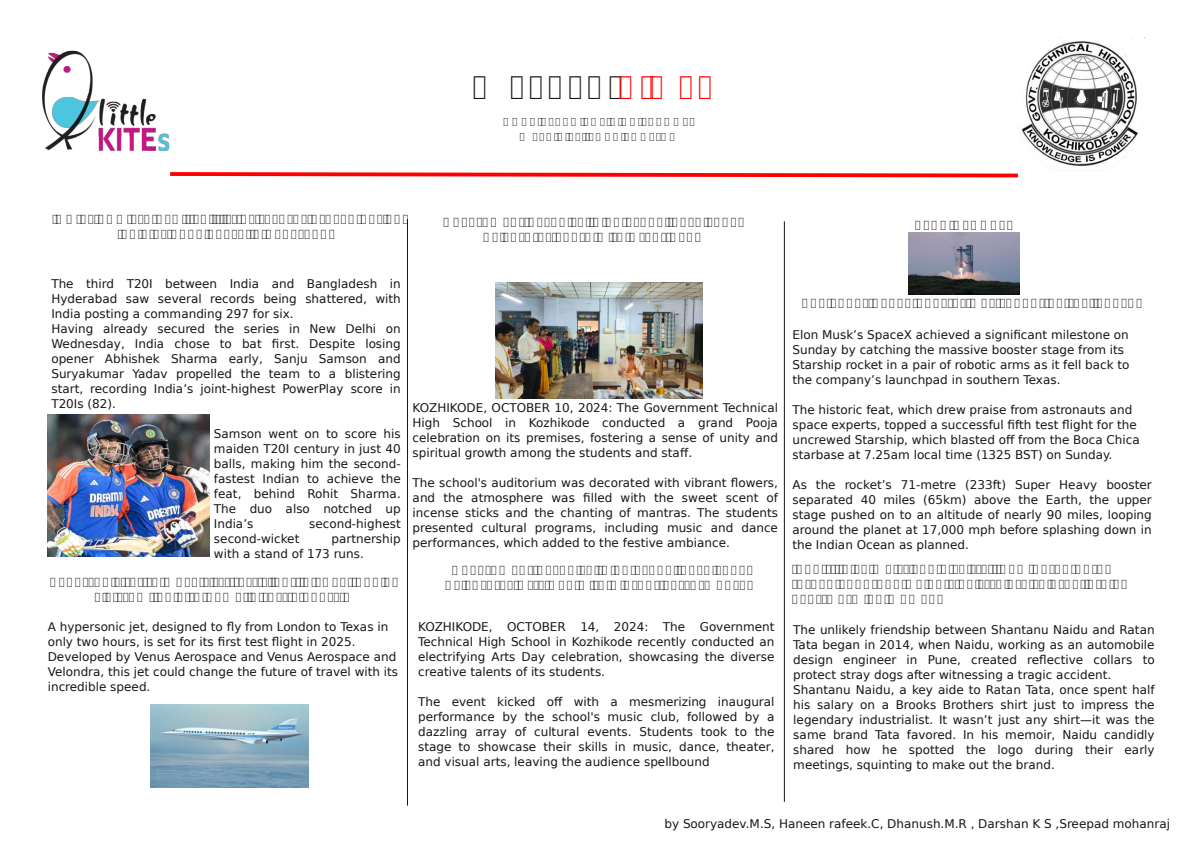
<style>
.page{position:relative;width:1191px;height:842px;background:#fff}
.page>*{position:absolute;margin:0;border:0;box-sizing:border-box;transform-origin:0 0}
.t1{font:40px "Dyuthi";color:#181715}
.t2{font:16px/15px "Dyuthi";color:#181715;text-align:center}
.t3{font:14px/15px "Dyuthi";color:#181715;text-align:center}
.t4{font:12px/15px "DejaVu Sans";color:#181715}
.s1{color:#f00}
</style>
<div class="page">
<svg style="left:170px;top:172px;width:848px;height:6px"></svg>
<img style="left:42px;top:50px;width:127px;height:101px">
<img style="left:1021px;top:37px;width:117px;height:129px">
<img style="left:908px;top:232px;width:111px;height:63px">
<hr style="left:784px;top:221px;width:1px;height:581px;background:#181715">
<hr style="left:407px;top:219px;width:1px;height:587px;background:#181715">
<img style="left:48px;top:414px;width:162px;height:143px">
<img style="left:495px;top:282px;width:207px;height:117px">
<img style="left:150px;top:705px;width:158px;height:82px">
<h1 class="t1" style="left:473px;top:62px;width:246px">WEEKLY <span class="s1">TIMES</span></h1>
<p class="t3" style="left:503px;top:114px;width:188px">GOVT.TECHNICAL HIGH SCHOOL<br>WEST HILL, KOZHIKODE-05</p>
<h2 class="t2" style="left:52px;top:211px;width:352px">IND vs BAN 3rd T20I: Full list of records broken during<br>India vs Bangladesh in Hyderabad</h2>
<p class="t4" style="left:51px;top:276px;width:351px">The third T20I between India and Bangladesh in Hyderabad saw several records being shattered, with India posting a commanding 297 for six.<br>Having already secured the series in New Delhi on Wednesday, India chose to bat first. Despite losing opener Abhishek Sharma early, Sanju Samson and Suryakumar Yadav propelled the team to a blistering start, recording India’s joint-highest PowerPlay score in T20Is (82).</p>
<p class="t4" style="left:214px;top:426px;width:188px;text-align:justify">Samson went on to score his maiden T20I century in just 40 balls, making him the second&shy;fastest Indian to achieve the feat, behind Rohit Sharma.<br>The duo also notched up India’s</p>
<p class="t4" style="left:309px;top:516px;width:93px">second-highest</p>
<p class="t4" style="left:214px;top:531px;width:188px;text-indent:117px">partnership with a stand of 173 runs.</p>
<h2 class="t2" style="left:50px;top:574px;width:344px">Hypersonic jet to make first test flight in 2025: Could<br>Fly from India to Rome in just 2 hours .</h2>
<p class="t4" style="left:214px;top:531px;width:87px">second-wicket</p>
<p class="t4" style="left:48px;top:619px;width:352px">A hypersonic jet, designed to fly from London to Texas in only two hours, is set for its first test flight in 2025.<br>Developed by Venus Aerospace and Venus Aerospace and Velondra, this jet could change the future of travel with its incredible speed.</p>
<h2 class="t2" style="left:443px;top:214px;width:296px">Government Technical High School Kozhikode<br>Celebrates Pooja with Great Zeal</h2>
<p class="t4" style="left:412px;top:400px;width:367px;text-align:justify">KOZHIKODE, OCTOBER 10, 2024: The Government Technical High School in Kozhikode conducted a grand Pooja celebration on its premises, fostering a sense of unity and spiritual growth among the students and staff.</p>
<p class="t4" style="left:412px;top:475px;width:367px;text-align:justify">The school's auditorium was decorated with vibrant flowers, and the atmosphere was filled with the sweet scent of incense sticks and the chanting of mantras. The students presented cultural programs, including music and dance performances, which added to the festive ambiance.</p>
<h2 class="t2" style="left:445px;top:562px;width:310px">Government Technical High School Kozhikode<br>Celebrates Arts Day with Vibrant Performances</h2>
<p class="t4" style="left:418px;top:619px;width:358px;text-align:justify">KOZHIKODE, OCTOBER 14, 2024: The Government Technical High School in Kozhikode recently conducted an electrifying Arts Day celebration, showcasing the diverse creative talents of its students.</p>
<p class="t4" style="left:418px;top:694px;width:358px;text-align:justify">The event kicked off with a mesmerizing inaugural performance by the school's music club, followed by a dazzling array of cultural events. Students took to the stage to showcase their skills in music, dance, theater, and visual arts, leaving the audience spellbound</p>
<h2 class="t2" style="left:915px;top:217px;width:101px">TECH UPDATES</h2>
<h2 class="t2" style="left:802px;top:295px;width:336px">The Super Heavy booster was caught by the launch</h2>
<p class="t4" style="left:792px;top:327px;width:339px">Elon Musk’s SpaceX achieved a significant milestone on Sunday by catching the massive booster stage from its Starship rocket in a pair of robotic arms as it fell back to the company’s launchpad in southern Texas.</p>
<p class="t4" style="left:792px;top:402px;width:349px">The historic feat, which drew praise from astronauts and space experts, topped a successful fifth test flight for the uncrewed Starship, which blasted off from the Boca Chica starbase at 7.25am local time (1325 BST) on Sunday.</p>
<p class="t4" style="left:792px;top:477px;width:361px;text-align:justify">As the rocket’s 71-metre (233ft) Super Heavy booster separated 40 miles (65km) above the Earth, the upper stage pushed on to an altitude of nearly 90 miles, looping around the planet at 17,000 mph before splashing down in the Indian Ocean as planned.</p>
<h2 class="t2" style="left:792px;top:561px;width:331px;text-align:left">‘Can’t I give my friend a shirt?’: How Ratan Tata turned Shantanu Naidu’s half-salary splurge into a heartwarming moment</h2>
<p class="t4" style="left:793px;top:622px;width:363px">The unlikely friendship between Shantanu Naidu and Ratan Tata began in 2014, when Naidu, working as an automobile design engineer in Pune, created reflective collars to protect stray dogs after witnessing a tragic accident.<br>Shantanu Naidu, a key aide to Ratan Tata, once spent half his salary on a Brooks Brothers shirt just to impress the legendary industrialist. It wasn’t just any shirt—it was the same brand Tata favored. In his memoir, Naidu candidly shared how he spotted the logo during their early meetings, squinting to make out the brand.</p>
<p class="t4" style="left:664px;top:816px;width:507px">by Sooryadev.M.S, Haneen rafeek.C, Dhanush.M.R , Darshan K S ,Sreepad mohanraj</p>
</div>
